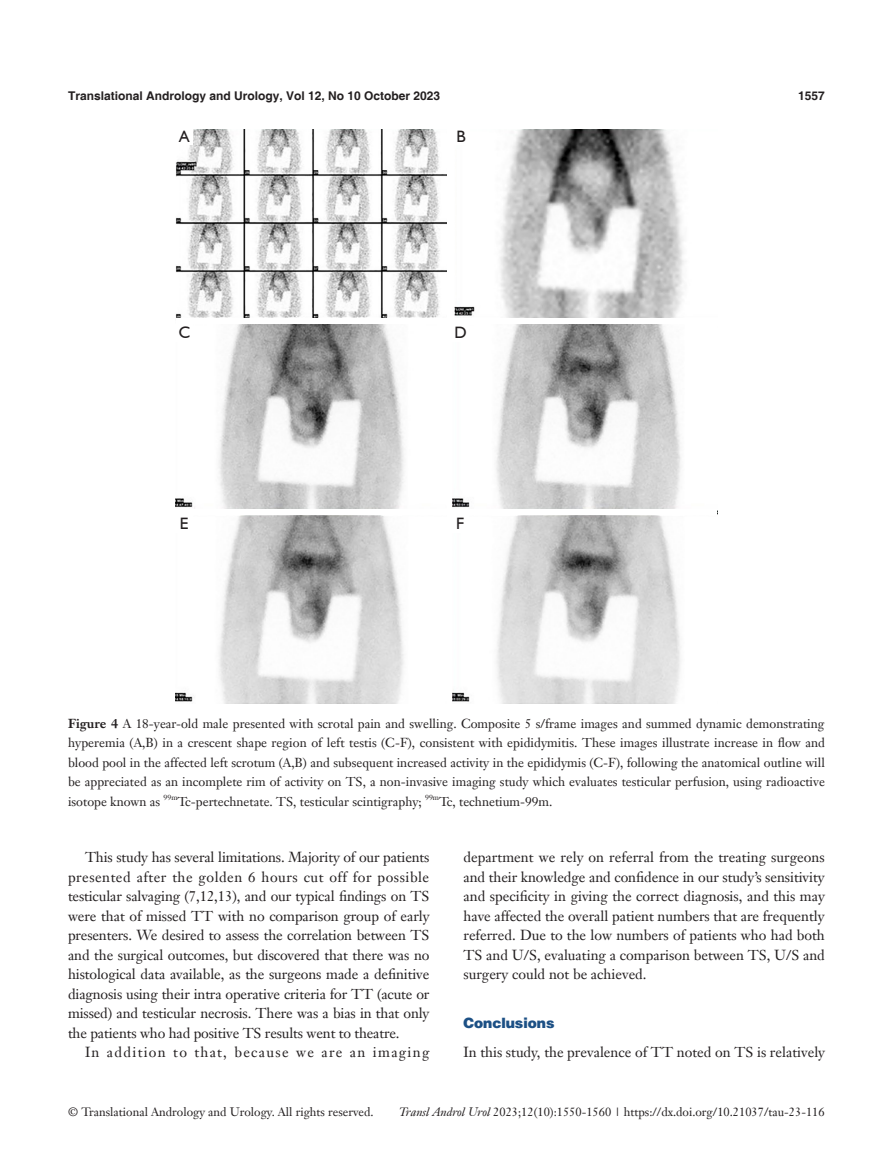
<style>
.page{position:relative;width:893px;height:1170px;background:#fff}
.page>*{position:absolute;margin:0;border:0;box-sizing:border-box;transform-origin:0 0}
.t1{font:16.5px "Humanist 521 BT";color:#231f20}
.t2{font:14.25px/19.5px "Janson Text LT";color:#231f20;text-align:justify}
.t3{font:14.25px "Janson Text LT";letter-spacing:.09em;color:#231f20}
._1ji-6_5{font:900 14.25px "Helvetica";color:#1c5085}
.二级标题下沉{font:12.75px/19.5px "Janson Text LT";color:#231f20;text-align:justify}
.t4{font:12px "Janson Text LT";color:#231f20}
.t5{font:700 12px "Helvetica";color:#231f20}
.二级标题下沉-2{font:7.5px "Janson Text LT";color:#231f20}
.s1{font-weight:700}
.s2{font-style:italic}
</style>
<div class="page">
<img style="left:176px;top:129px;width:508px;height:575px">
<div style="left:447px;top:128px;width:5px;height:576px;background:#fff"></div>
<div style="left:176px;top:509px;width:541px;height:6px;background:#fff"></div>
<div style="left:176px;top:318px;width:541px;height:6px;background:#fff"></div>
<div style="left:176px;top:128px;width:17px;height:17px;background:#fff"></div>
<div style="left:453px;top:128px;width:17px;height:17px;background:#fff"></div>
<div style="left:176px;top:324px;width:17px;height:17px;background:#fff"></div>
<div style="left:176px;top:515px;width:17px;height:17px;background:#fff"></div>
<div style="left:452px;top:515px;width:17px;height:17px;background:#fff"></div>
<div style="left:452px;top:324px;width:17px;height:17px;background:#fff"></div>
<p class="t5" style="left:68px;top:88px;width:374px">Translational Andrology and Urology, Vol 12, No 10 October 2023</p>
<p class="t5" style="left:798px;top:88px;width:28px">1557</p>
<p class="t1" style="left:179px;top:126px;width:12px">A</p>
<p class="t1" style="left:457px;top:126px;width:11px">B</p>
<p class="t1" style="left:179px;top:322px;width:13px">C</p>
<p class="t1" style="left:454px;top:322px;width:14px">D</p>
<p class="t1" style="left:180px;top:513px;width:10px">E</p>
<p class="t1" style="left:456px;top:513px;width:10px">F</p>
<p class="二级标题下沉" style="left:68px;top:713px;width:759px"><span class="s1">Figure 4</span> A 18-year-old male presented with scrotal pain and swelling. Composite 5 s/frame images and summed dynamic demonstrating hyperemia (A,B) in a crescent shape region of left testis (C-F), consistent with epididymitis. These images illustrate increase in flow and blood pool in the affected left scrotum (A,B) and subsequent increased activity in the epididymis (C-F), following the anatomical outline will be appreciated as an incomplete rim of activity on TS, a non-invasive imaging study which evaluates testicular perfusion, using radioactive isotope known as</p>
<p class="二级标题下沉-2" style="left:164px;top:792px;width:15px">99m</p>
<p class="二级标题下沉" style="left:178px;top:791px;width:246px">Tc-pertechnetate. TS, testicular scintigraphy;</p>
<p class="二级标题下沉-2" style="left:425px;top:792px;width:15px">99m</p>
<p class="二级标题下沉" style="left:439px;top:791px;width:115px">Tc, technetium-99m.</p>
<p class="t2" style="left:68px;top:847px;width:363px;text-indent:17px">This study has several limitations. Majority of our patients presented after the golden 6 hours cut off for possible testicular salvaging (7,12,13), and our typical findings on TS were that of missed TT with no comparison group of early presenters. We desired to assess the correlation between TS and the surgical outcomes, but discovered that there was no histological data available, as the surgeons made a definitive diagnosis using their intra operative criteria for TT (acute or missed) and testicular necrosis. There was a bias in that only the patients who had positive TS results went to theatre.</p>
<p class="t3" style="left:85px;top:1043px;width:346px">In addition to that, because we are an imaging</p>
<p class="t2" style="left:463px;top:847px;width:363px">department we rely on referral from the treating surgeons and their knowledge and confidence in our study’s sensitivity and specificity in giving the correct diagnosis, and this may have affected the overall patient numbers that are frequently referred. Due to the low numbers of patients who had both TS and U/S, evaluating a comparison between TS, U/S and surgery could not be achieved.</p>
<p class="_1ji-6_5" style="left:463px;top:1013px;width:92px">Conclusions</p>
<p class="t2" style="left:463px;top:1042px;width:363px">In this study, the prevalence of TT noted on TS is relatively</p>
<p class="t4" style="left:68px;top:1104px;width:307px">© Translational Andrology and Urology. All rights reserved.</p>
<p class="t4" style="left:399px;top:1104px;width:427px"><span class="s2">Transl Androl Urol</span> 2023;12(10):1550-1560 | https://dx.doi.org/10.21037/tau-23-116</p>
</div>
